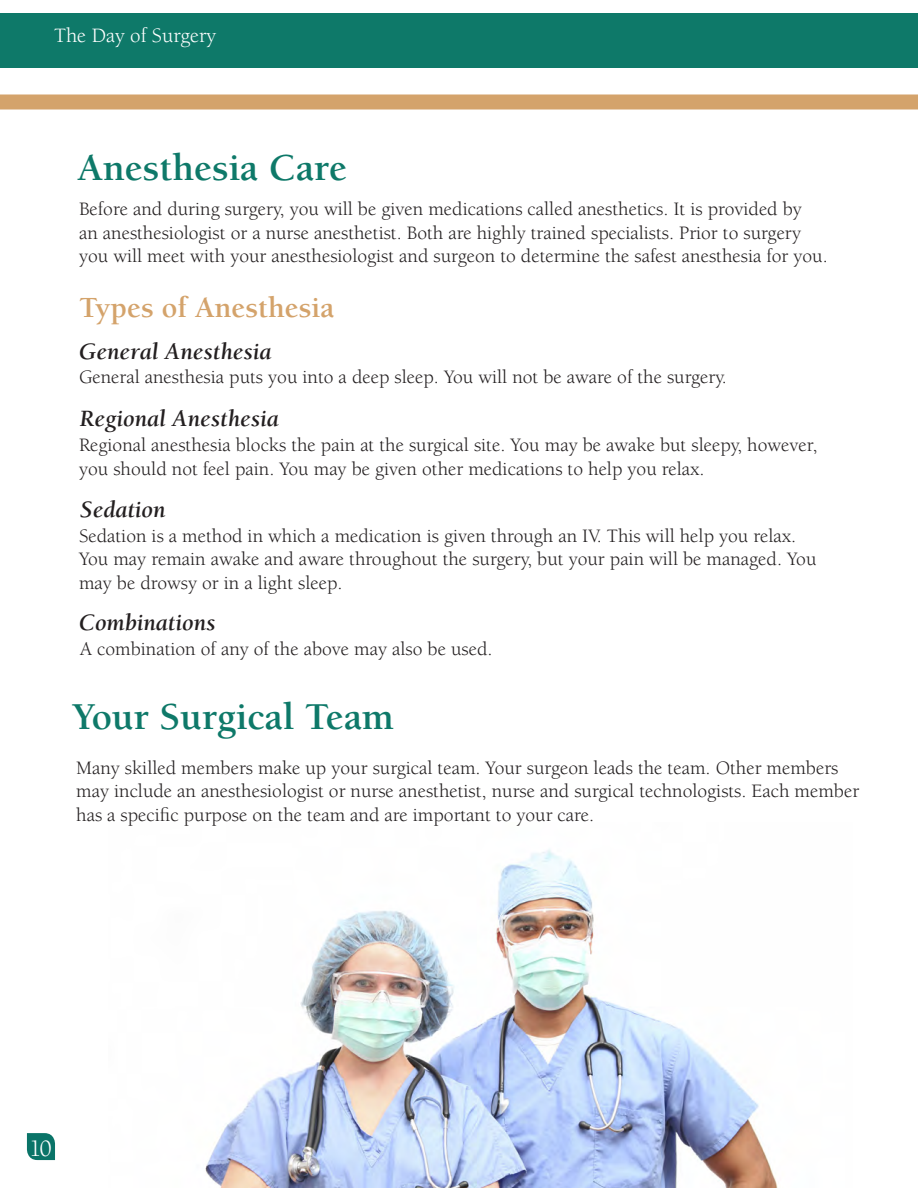
<style>
.page{position:relative;width:918px;height:1188px;background:#fff}
.page>*{position:absolute;margin:0;border:0;box-sizing:border-box;transform-origin:0 0}
.t1{font:700 39px "Berkeley";color:#0e7969}
.t2{font:700 30px "Berkeley";color:#d4a36b}
.t3{font:italic 700 24px "Berkeley";color:#231f20}
.t4{font:24px "Berkeley";color:#fff}
.t5{font:21px "Berkeley";color:#fff}
.t6{font:19.5px/23.4px "Berkeley";color:#231f20}
</style>
<div class="page">
<div style="left:0;top:13px;width:918px;height:55px;background:#0e7969"></div>
<div style="left:0;top:94px;width:918px;height:16px;background:#d4a36b"></div>
<img style="left:205px;top:849px;width:573px;height:339px">
<svg style="left:27px;top:1133px;width:28px;height:27px"></svg>
<p class="t5" style="left:54px;top:24px;width:164px">The Day of Surgery</p>
<p class="t1" style="left:77px;top:147px;width:272px">Anesthesia Care</p>
<p class="t6" style="left:79px;top:198px;width:750px">Before and during surgery, you will be given medications called anesthetics. It is provided by<br>an anesthesiologist or a nurse anesthetist. Both are highly trained specialists. Prior to surgery you will meet with your anesthesiologist and surgeon to determine the safest anesthesia for you.</p>
<p class="t2" style="left:79px;top:292px;width:257px">Types of Anesthesia</p>
<p class="t3" style="left:79px;top:339px;width:194px">General Anesthesia</p>
<p class="t6" style="left:79px;top:366px;width:649px">General anesthesia puts you into a deep sleep. You will not be aware of the surgery.</p>
<p class="t3" style="left:80px;top:405px;width:200px">Regional Anesthesia</p>
<p class="t6" style="left:79px;top:434px;width:740px">Regional anesthesia blocks the pain at the surgical site. You may be awake but sleepy, however, you should not feel pain. You may be given other medications to help you relax.</p>
<p class="t3" style="left:80px;top:496px;width:87px">Sedation</p>
<p class="t6" style="left:79px;top:525px;width:739px">Sedation is a method in which a medication is given through an IV. This will help you relax.<br>You may remain awake and aware throughout the surgery, but your pain will be managed. You may be drowsy or in a light sleep.</p>
<p class="t3" style="left:79px;top:610px;width:138px">Combinations</p>
<p class="t6" style="left:80px;top:637px;width:414px">A combination of any of the above may also be used.</p>
<p class="t1" style="left:73px;top:696px;width:323px">Your Surgical Team</p>
<p class="t6" style="left:76px;top:757px;width:785px">Many skilled members make up your surgical team. Your surgeon leads the team. Other members may include an anesthesiologist or nurse anesthetist, nurse and surgical technologists. Each member has a specific purpose on the team and are important to your care.</p>
<p class="t4" style="left:29px;top:1135px;width:24px">10</p>
</div>
